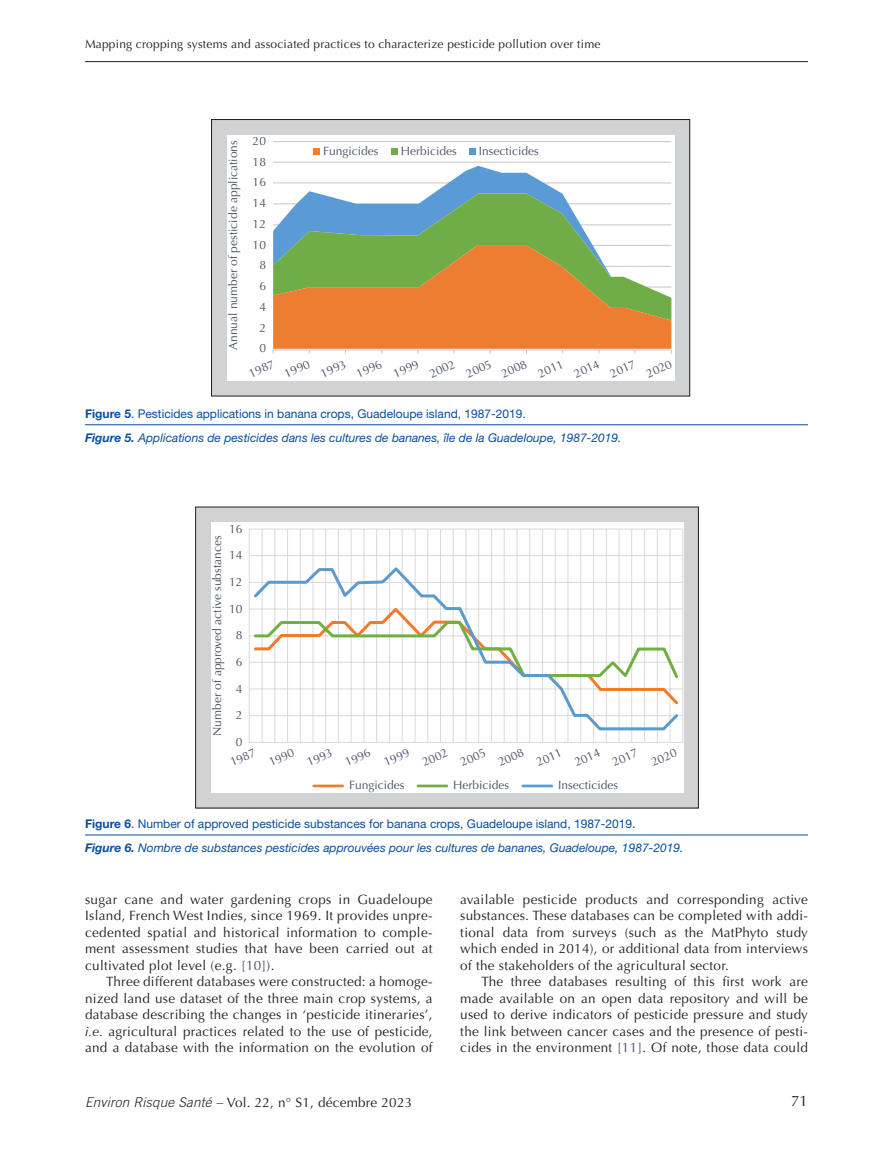
<style>
.page{position:relative;width:893px;height:1149px;background:#fff}
.page>*{position:absolute;margin:0;border:0;box-sizing:border-box;transform-origin:0 0}
.t1{font:15px "Optima LT Std";color:#231f20}
.t2{font:13.5px/16.5px "Optima LT Std";letter-spacing:.02em;color:#231f20;text-align:justify}
.t3{font:italic 12px/24px "Helvetica Neue LT Std";color:#094e9e}
.t4{font:12px "Optima";color:#4b5169}
.t5{font:12px "Optima LT Std";letter-spacing:.015em;color:#231f20}
.s1{font-weight:700;font-style:normal}
.s2{font-style:normal}
.s3{font-weight:700}
.s4{color:#4f4b6a}
.s5{font-style:italic}
.s6{font-family:"Trade Gothic LT Std";font-weight:300;font-style:italic}
</style>
<div class="page">
<hr style="left:85px;top:61px;width:723px;height:1px;background:#231f20">
<div style="left:212px;top:119px;width:478px;height:277px;background:#d1d2d4"></div>
<div style="left:227px;top:135px;width:447px;height:245px;background:#fff"></div>
<hr style="left:273px;top:162px;width:398px;height:1px;background:#c5c6c8">
<hr style="left:273px;top:141px;width:398px;height:1px;background:#c5c6c8">
<svg style="left:273px;top:166px;width:399px;height:187px"></svg>
<div style="left:313px;top:149px;width:7px;height:6px;background:#ef7d36"></div>
<svg style="left:391px;top:149px;width:6px;height:6px"></svg>
<svg style="left:469px;top:149px;width:6px;height:6px"></svg>
<div style="left:211px;top:119px;width:479px;height:277px;border:1px solid #231f20"></div>
<hr style="left:85px;top:424px;width:723px;height:1px;background:#094e9e">
<div style="left:196px;top:507px;width:502px;height:300px;background:#d1d2d4"></div>
<div style="left:211px;top:522px;width:472px;height:270px;background:#fff"></div>
<svg style="left:249px;top:528px;width:434px;height:215px"></svg>
<hr style="left:314px;top:784px;width:29px;height:3px;background:#ed7e2f">
<hr style="left:418px;top:784px;width:29px;height:3px;background:#73ad49">
<hr style="left:523px;top:784px;width:29px;height:3px;background:#599ed9">
<svg style="left:251px;top:564px;width:430px;height:167px"></svg>
<div style="left:195px;top:506px;width:504px;height:302px;border:1px solid #231f20"></div>
<hr style="left:85px;top:834px;width:723px;height:1px;background:#094e9e">
<p class="t5" style="left:85px;top:37px;width:517px">Mapping cropping systems and associated practices to characterize pesticide pollution over time</p>
<p class="t4" style="left:253px;top:134px;width:15px">20</p>
<p class="t4" style="left:226px;top:350px;width:211px;rotate:-90deg">Annual number of pesticide applications</p>
<p class="t4" style="left:323px;top:144px;width:57px">Fungicides</p>
<p class="t4" style="left:401px;top:144px;width:58px">Herbicides</p>
<p class="t4" style="left:479px;top:144px;width:62px">Insecticides</p>
<p class="t4" style="left:253px;top:155px;width:15px">18</p>
<p class="t4" style="left:253px;top:175px;width:15px">16</p>
<p class="t4" style="left:253px;top:196px;width:15px">14</p>
<p class="t4" style="left:253px;top:217px;width:15px">12</p>
<p class="t4" style="left:253px;top:237px;width:15px">10</p>
<p class="t4" style="left:259px;top:258px;width:8px">8</p>
<p class="t4" style="left:259px;top:279px;width:8px">6</p>
<p class="t4" style="left:259px;top:299px;width:8px">4</p>
<p class="t4" style="left:259px;top:320px;width:8px">2</p>
<p class="t4" style="left:259px;top:341px;width:8px">0</p>
<p class="t4" style="left:247px;top:367px;width:28px;rotate:-24deg">1987</p>
<p class="t4" style="left:282px;top:367px;width:28px;rotate:-24deg">1990</p>
<p class="t4" style="left:318px;top:367px;width:28px;rotate:-24deg">1993</p>
<p class="t4" style="left:354px;top:367px;width:28px;rotate:-24deg">1996</p>
<p class="t4" style="left:391px;top:367px;width:28px;rotate:-24deg">1999</p>
<p class="t4" style="left:427px;top:367px;width:28px;rotate:-24deg">2002</p>
<p class="t4" style="left:464px;top:367px;width:28px;rotate:-24deg">2005</p>
<p class="t4" style="left:499px;top:367px;width:28px;rotate:-24deg">2008</p>
<p class="t4" style="left:536px;top:367px;width:28px;rotate:-24deg">2011</p>
<p class="t4" style="left:572px;top:367px;width:28px;rotate:-24deg">2014</p>
<p class="t4" style="left:608px;top:367px;width:28px;rotate:-24deg">2017</p>
<p class="t4" style="left:644px;top:367px;width:28px;rotate:-24deg">2020</p>
<p class="t3" style="left:85px;top:401px;width:538px"><span class="s1">Figure 5</span><span class="s2">. Pesticides applications in banana crops, Guadeloupe island, 1987-2019.<br></span><span class="s3">Figure 5.</span> Applications de pesticides dans les cultures de bananes, île de la Guadeloupe, 1987-2019.</p>
<p class="t4" style="left:229px;top:521px;width:15px">16</p>
<p class="t4" style="left:210px;top:735px;width:202px;rotate:-90deg">Number of approved active substances</p>
<p class="t4" style="left:229px;top:548px;width:15px">14</p>
<p class="t4" style="left:229px;top:575px;width:15px">12</p>
<p class="t4" style="left:229px;top:601px;width:15px">10</p>
<p class="t4" style="left:236px;top:628px;width:8px">8</p>
<p class="t4" style="left:236px;top:654px;width:8px">6</p>
<p class="t4" style="left:236px;top:681px;width:8px">4</p>
<p class="t4" style="left:236px;top:707px;width:8px">2</p>
<p class="t4" style="left:236px;top:735px;width:8px">0</p>
<p class="t4" style="left:228px;top:756px;width:28px;rotate:-24deg">1987</p>
<p class="t4" style="left:267px;top:756px;width:28px;rotate:-24deg">1990</p>
<p class="t4" style="left:305px;top:756px;width:28px;rotate:-24deg">1993</p>
<p class="t4" style="left:343px;top:756px;width:28px;rotate:-24deg">1996</p>
<p class="t4" style="left:382px;top:756px;width:28px;rotate:-24deg">1999</p>
<p class="t4" style="left:420px;top:756px;width:28px;rotate:-24deg">2002</p>
<p class="t4" style="left:458px;top:756px;width:28px;rotate:-24deg">2005</p>
<p class="t4" style="left:496px;top:756px;width:28px;rotate:-24deg">2008</p>
<p class="t4" style="left:534px;top:756px;width:28px;rotate:-24deg">2011</p>
<p class="t4" style="left:572px;top:756px;width:28px;rotate:-24deg">2014</p>
<p class="t4" style="left:610px;top:756px;width:28px;rotate:-24deg">2017</p>
<p class="t4" style="left:649px;top:756px;width:28px;rotate:-24deg">2020</p>
<p class="t4" style="left:349px;top:778px;width:57px">Fungicides</p>
<p class="t4" style="left:453px;top:778px;width:58px">Herbicides</p>
<p class="t4" style="left:558px;top:778px;width:62px">Insecticides</p>
<p class="t3" style="left:85px;top:811px;width:600px"><span class="s1">Figure 6</span><span class="s2">. Number of approved pesticide substances for banana crops, Guadeloupe island, 1987-2019.<br></span><span class="s3">Figure 6.</span> Nombre de substances pesticides approuvées pour les cultures de bananes, Guadeloupe, 1987-2019.</p>
<p class="t2" style="left:85px;top:890px;width:349px">sugar cane and water gardening crops in Guadeloupe Island, French West Indies, since 1969. It provides unpre&shy;cedented spatial and historical information to comple&shy;ment assessment studies that have been carried out at cultivated plot level (e.g. <span class="s4">[10]</span>).</p>
<p class="t2" style="left:85px;top:973px;width:349px;text-indent:21px">Three different databases were constructed: a homoge&shy;nized land use dataset of the three main crop systems, a database describing the changes in ‘pesticide itineraries’, <span class="s5">i.e.</span> agricultural practices related to the use of pesticide, and a database with the information on the evolution of</p>
<p class="t2" style="left:85px;top:1094px;width:329px"><span class="s6">Environ Risque Santé –</span> Vol. 22, n° S1, décembre 2023</p>
<p class="t2" style="left:460px;top:890px;width:349px">available pesticide products and corresponding active substances. These databases can be completed with addi&shy;tional data from surveys (such as the MatPhyto study which ended in 2014), or additional data from interviews of the stakeholders of the agricultural sector.</p>
<p class="t2" style="left:460px;top:973px;width:349px;text-indent:21px">The three databases resulting of this first work are made available on an open data repository and will be used to derive indicators of pesticide pressure and study the link between cancer cases and the presence of pesti&shy;cides in the environment <span class="s4">[11]</span>. Of note, those data could</p>
<p class="t1" style="left:791px;top:1092px;width:18px">71</p>
</div>
